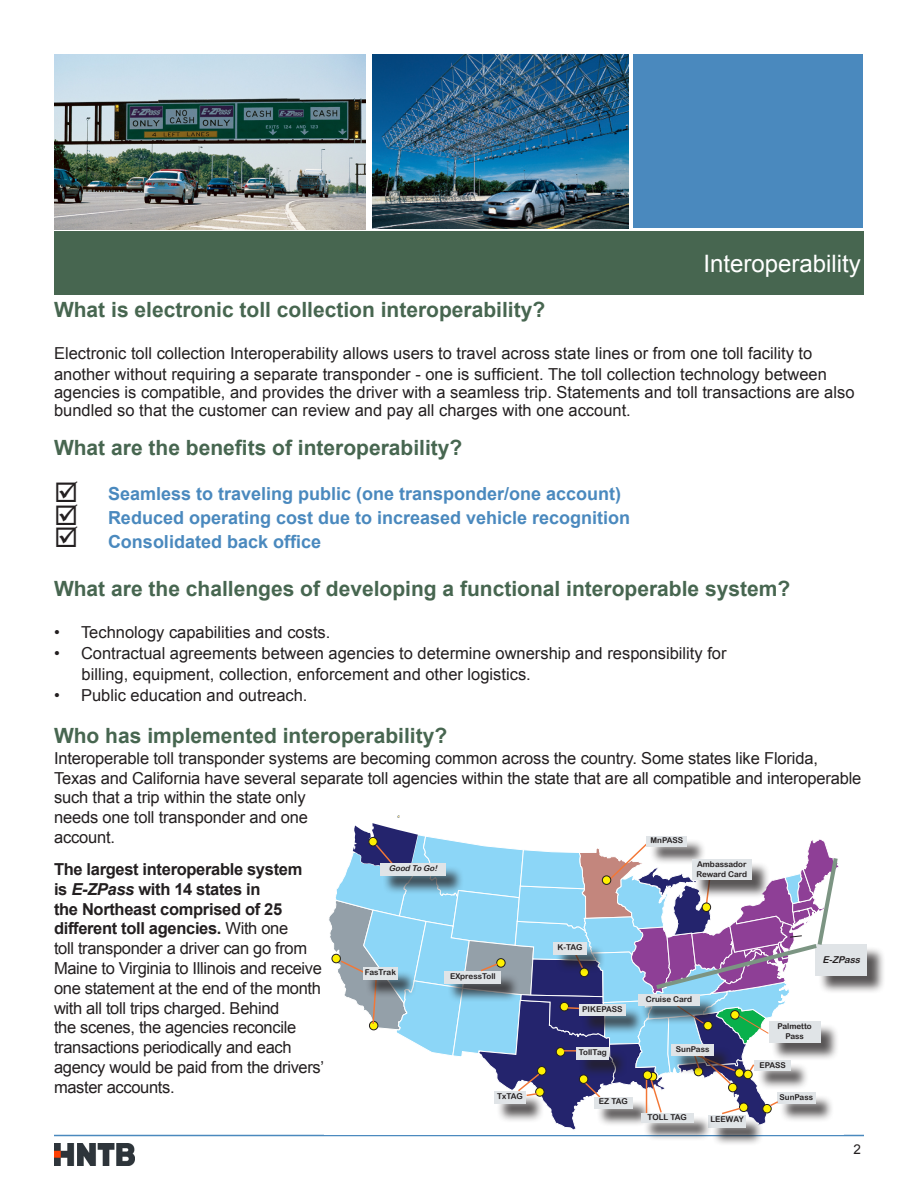
<style>
.page{position:relative;width:918px;height:1188px;background:#fff}
.page>*{position:absolute;margin:0;border:0;box-sizing:border-box;transform-origin:0 0}
.t1{font:24px "Arial";color:#fff}
.t2{font:700 21px "Arial";color:#476650}
.t3{font:700 18px "Arial";color:#4a89be}
.t4{font:16.5px/19.8px "Arial";color:#231f20}
.t5{font:16.5px/19.8px "Arial";letter-spacing:-.02em;color:#231f20}
.t6{font:13.5px "Arial";color:#231f20}
.t7{font:italic 9.45px "Arial Rounded MT Bold";color:#231f20}
.t8{font:7.95px/10.2px "Arial Rounded MT Bold";color:#231f20;text-align:center}
.t9{font:italic 7.95px "Arial Rounded MT Bold";color:#231f20}
.t10{font:7.35px "Myriad";color:#000}
.s1{font-weight:700}
.s2{font-weight:700;font-style:italic}
</style>
<div class="page">
<img style="left:54px;top:1143px;width:81px;height:22px">
<hr style="left:54px;top:1135px;width:810px;height:1px;background:#4a89be">
<img style="left:54px;top:54px;width:311px;height:175px">
<img style="left:372px;top:54px;width:256px;height:174px">
<div style="left:54px;top:231px;width:810px;height:64px;background:#476650"></div>
<div style="left:633px;top:55px;width:230px;height:173px;background:#4a89be"></div>
<div style="left:711px;top:1117px;width:67px;height:35px;background:#231f20;opacity:.75"></div>
<div style="left:818px;top:946px;width:80px;height:54px;background:#231f20;opacity:.75"></div>
<div style="left:816px;top:944px;width:51px;height:31px;background:#e0e4e7"></div>
<div style="left:643px;top:1115px;width:78px;height:33px;background:#231f20;opacity:.75"></div>
<svg style="left:329px;top:815px;width:511px;height:316px"></svg>
<p class="t1" style="left:704px;top:248px;width:159px">Interoperability</p>
<p class="t2" style="left:54px;top:296px;width:493px">What is electronic toll collection interoperability?</p>
<p class="t4" style="left:54px;top:343px;width:774px;line-height:21px">Electronic toll collection Interoperability allows users to travel across state lines or from one toll facility to another without requiring a separate transponder - one is sufficient. The toll collection technology between</p>
<p class="t4" style="left:54px;top:383px;width:802px;line-height:18px">agencies is compatible, and provides the driver with a seamless trip. Statements and toll transactions are also bundled so that the customer can review and pay all charges with one account.</p>
<p class="t2" style="left:54px;top:434px;width:410px">What are the benefits of interoperability?</p>
<p class="t3" style="left:108px;top:482px;width:515px">Seamless to traveling public (one transponder/one account)</p>
<p class="t3" style="left:108px;top:506px;width:524px">Reduced operating cost due to increased vehicle recognition</p>
<p class="t3" style="left:108px;top:530px;width:215px">Consolidated back office</p>
<p class="t2" style="left:54px;top:575px;width:738px">What are the challenges of developing a functional interoperable system?</p>
<p class="t4" style="left:54px;top:622px;width:278px">• Technology capabilities and costs.</p>
<p class="t4" style="left:54px;top:643px;width:674px">• Contractual agreements between agencies to determine ownership and responsibility for</p>
<p class="t4" style="left:82px;top:664px;width:451px">billing, equipment, collection, enforcement and other logistics.</p>
<p class="t4" style="left:54px;top:685px;width:255px">• Public education and outreach.</p>
<p class="t2" style="left:54px;top:722px;width:395px">Who has implemented interoperability?</p>
<p class="t4" style="left:54px;top:748px;width:809px">Interoperable toll transponder systems are becoming common across the country. Some states like Florida, Texas and California have several separate toll agencies within the state that are all compatible and interoperable such that a trip within the state only<br>needs one toll transponder and one<br>account.</p>
<p class="t5" style="left:54px;top:860px;width:272px"><span class="s1">The largest interoperable system<br>is</span> <span class="s2">E-ZPass</span> <span class="s1">with 14 states in<br>the Northeast comprised of 25 different toll agencies.</span> With one<br>toll transponder a driver can go from Maine to Virginia to Illinois and receive one statement at the end of the month with all toll trips charged. Behind<br>the scenes, the agencies reconcile transactions periodically and each agency would be paid from the drivers’ master accounts.</p>
<p class="t10" style="left:79px;top:626px;width:63px">Plans for Conversion</p>
<p class="t10" style="left:79px;top:655px;width:42px">New facilities</p>
<p class="t10" style="left:113px;top:633px;width:74px">Operating ORT Facilities</p>
<p class="t10" style="left:79px;top:670px;width:98px">Operating Managed/HOT Lanes</p>
<p class="t8" style="left:651px;top:835px;width:34px">MnPASS</p>
<p class="t8" style="left:696px;top:859px;width:52px;text-align:left">Ambassador<br>Reward Card</p>
<p class="t9" style="left:389px;top:863px;width:52px">Good To Go!</p>
<p class="t8" style="left:557px;top:942px;width:27px">K-TAG</p>
<p class="t7" style="left:823px;top:954px;width:41px">E-ZPass</p>
<p class="t8" style="left:365px;top:967px;width:33px">FasTrak</p>
<p class="t8" style="left:450px;top:971px;width:47px">EXpressToll</p>
<p class="t8" style="left:646px;top:994px;width:48px">Cruise Card</p>
<p class="t8" style="left:582px;top:1004px;width:42px">PIKEPASS</p>
<p class="t8" style="left:777px;top:1021px;width:36px">Palmetto<br>Pass</p>
<p class="t8" style="left:676px;top:1044px;width:35px">SunPass</p>
<p class="t8" style="left:579px;top:1046px;width:29px">TollTag</p>
<p class="t8" style="left:760px;top:1060px;width:28px">EPASS</p>
<p class="t8" style="left:497px;top:1091px;width:27px">TxTAG</p>
<p class="t8" style="left:780px;top:1092px;width:35px">SunPass</p>
<p class="t8" style="left:599px;top:1096px;width:30px">EZ TAG</p>
<p class="t8" style="left:647px;top:1112px;width:41px">TOLL TAG</p>
<p class="t8" style="left:710px;top:1114px;width:35px">LEEWAY</p>
<p class="t6" style="left:853px;top:1141px;width:9px">2</p>
</div>
